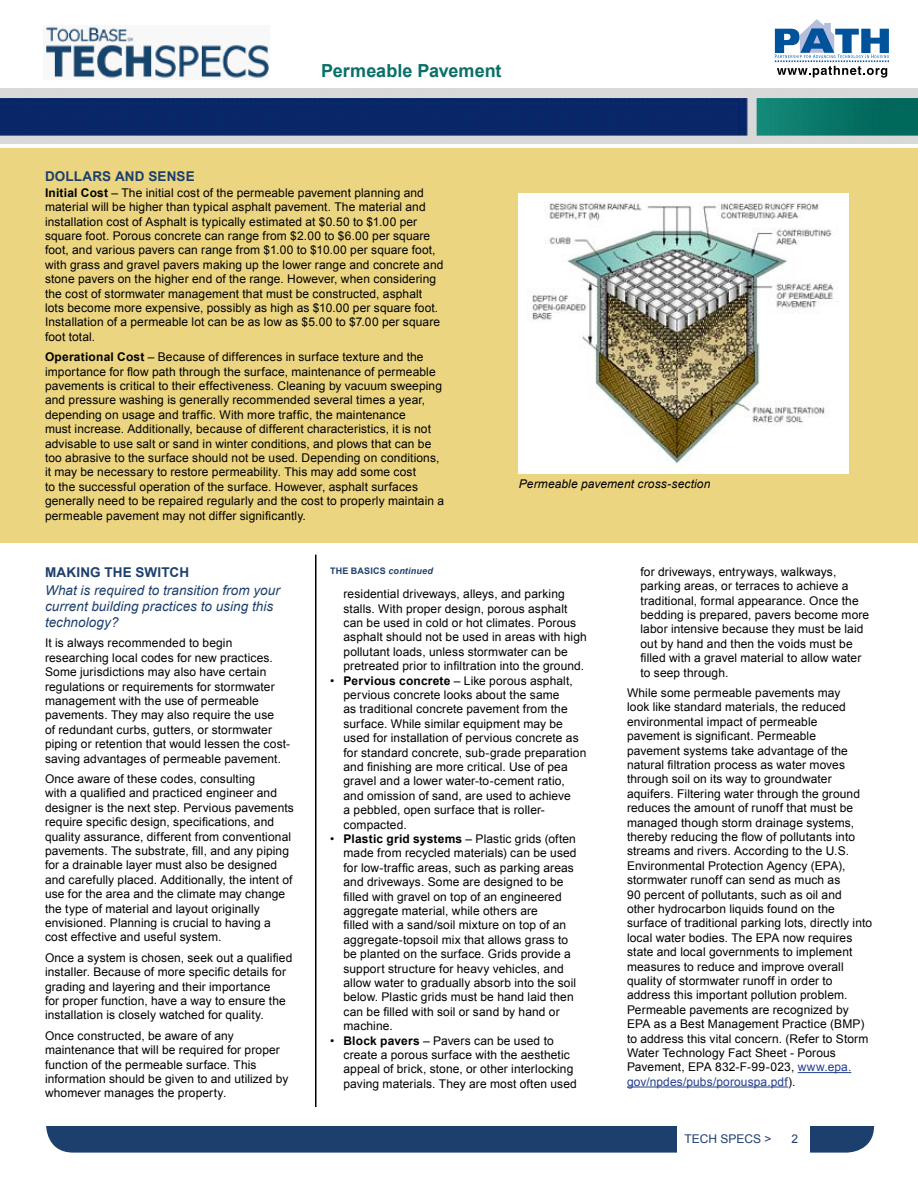
<style>
.page{position:relative;width:918px;height:1188px;background:#fff}
.page>*{position:absolute;margin:0;border:0;box-sizing:border-box;transform-origin:0 0}
.t1{font:700 18px "Arial Narrow";letter-spacing:.105em;color:#168b7a}
.t2{font:700 18px "Arial";color:#087068}
.t3{font:italic 13.5px/16.2px "Arial";letter-spacing:.005em;color:#1d3f6d}
.t4{font:700 13.5px "Arial";letter-spacing:.01em;color:#1d3f6d}
.t5{font:12px/14.4px "Arial";letter-spacing:.01em;color:#000}
.t6{font:italic 12px "Arial";letter-spacing:.01em;color:#000}
.t7{font:12px "Arial";color:#1d3f6d}
.t8{font:700 9px "Arial";letter-spacing:.025em;color:#1d3f6d}
.s1{font-weight:700}
.s2{font-style:italic}
.s3{color:#24408f}
</style>
<div class="page">
<img style="left:0;top:89px;width:918px;height:55px">
<img style="left:46px;top:27px;width:223px;height:51px">
<div style="left:46px;top:1080px;width:828px;height:73px;background:#1d3f6d;border-radius:27px"></div>
<div style="left:29px;top:1076px;width:862px;height:50px;background:#fff"></div>
<div style="left:677px;top:1110px;width:132px;height:51px;background:#fff"></div>
<svg style="left:774px;top:19px;width:116px;height:59px"></svg>
<div style="left:0;top:148px;width:918px;height:395px;background:#ebd580"></div>
<hr style="left:315px;top:555px;width:1px;height:552px;background:#000">
<hr style="left:798px;top:1072px;width:53px;height:1px;background:#24408f">
<hr style="left:627px;top:1087px;width:161px;height:1px;background:#24408f">
<img style="left:519px;top:193px;width:330px;height:280px">
<h1 class="t2" style="left:321px;top:59px;width:182px">Permeable Pavement</h1>
<h1 class="t1" style="left:324px;top:58px;width:203px">Tankless Water H a ers</h1>
<p class="t4" style="left:45px;top:167px;width:151px">DOLLARS AND SENSE</p>
<p class="t5" style="left:45px;top:185px;width:400px"><span class="s1">Initial Cost</span> – The initial cost of the permeable pavement planning and material will be higher than typical asphalt pavement. The material and installation cost of Asphalt is typically estimated at $0.50 to $1 .00 per square foot. Porous concrete can range from $2.00 to $6.00 per square foot, and various pavers can range from $1.00 to $10.00 per square foot, with grass and gravel pavers making up the lower range and concrete and stone pavers on the higher end of the range. However, when considering the cost of stormwater management that must be constructed, asphalt lots become more expensive, possibly as high as $10.00 per square foot.<br>Installation of a permeable lot can be as low as $5.00 to $7.00 per square foot total.</p>
<p class="t5" style="left:45px;top:350px;width:401px"><span class="s1">Operational Cost</span> – Because of differences in surface texture and the importance for flow path through the surface, maintenance of permeable pavements is critical to their effectiveness. Cleaning by vacuum sweeping and pressure washing is generally recommended several times a year, depending on usage and traffic. With more traffic, the maintenance<br>must increase. Additionally, because of different characteristics, it is not advisable to use salt or sand in winter conditions, and plows that can be too abrasive to the surface should not be used. Depending on conditions, it may be necessary to restore permeability. This may add some cost<br>to the successful operation of the surface. However, asphalt surfaces generally need to be repaired regularly and the cost to properly maintain a permeable pavement may not differ significantly<span class="s2">.</span></p>
<p class="t6" style="left:519px;top:476px;width:193px">Permeable pavement cross-section</p>
<p class="t4" style="left:45px;top:563px;width:146px">MAKING THE SWITCH</p>
<p class="t8" style="left:330px;top:564px;width:104px">THE BASICS <span class="s2">continued</span></p>
<p class="t3" style="left:45px;top:582px;width:236px">What is required to transition from your current building practices to using this technology?</p>
<p class="t5" style="left:45px;top:636px;width:247px">It is always recommended to begin researching local codes for new practices.<br>Some jurisdictions may also have certain regulations or requirements for stormwater management with the use of permeable pavements. They may also require the use<br>of redundant curbs, gutters, or stormwater piping or retention that would lessen the cost&shy;saving advantages of permeable pavement.</p>
<p class="t5" style="left:45px;top:772px;width:250px">Once aware of these codes, consulting<br>with a qualified and practiced engineer and designer is the next step. Pervious pavements require specific design, specifications, and quality assurance, different from conventional pavements. The substrate, fill, and any piping for a drainable layer must also be designed and carefully placed. Additionally, the intent of use for the area and the climate may change the type of material and layout originally envisioned. Planning is crucial to having a cost effective and useful system.</p>
<p class="t5" style="left:45px;top:950px;width:249px">Once a system is chosen, seek out a qualified installer. Because of more specific details for grading and layering and their importance<br>for proper function, have a way to ensure the installation is closely watched for quality.</p>
<p class="t5" style="left:45px;top:1028px;width:245px">Once constructed, be aware of any maintenance that will be required for proper function of the permeable surface. This information should be given to and utilized by whomever manages the property.</p>
<p class="t5" style="left:344px;top:587px;width:245px">residential driveways, alleys, and parking stalls. With proper design, porous asphalt can be used in cold or hot climates. Porous asphalt should not be used in areas with high pollutant loads, unless stormwater can be pretreated prior to infiltration into the ground.</p>
<p class="t5" style="left:344px;top:673px;width:244px;text-indent:-14px">• <span class="s1">Pervious concrete</span> – Like porous asphalt, pervious concrete looks about the same<br>as traditional concrete pavement from the surface. While similar equipment may be used for installation of pervious concrete as for standard concrete, sub-grade preparation and finishing are more critical. Use of pea gravel and a lower water-to-cement ratio, and omission of sand, are used to achieve<br>a pebbled, open surface that is roller&shy;compacted.</p>
<p class="t5" style="left:344px;top:832px;width:235px;text-indent:-14px">• <span class="s1">Plastic grid systems</span> – Plastic grids (often made from recycled materials) can be used for low-traffic areas, such as parking areas and driveways. Some are designed to be filled with gravel on top of an engineered aggregate material, while others are<br>filled with a sand/soil mixture on top of an aggregate-topsoil mix that allows grass to be planted on the surface. Grids provide a support structure for heavy vehicles, and allow water to gradually absorb into the soil below. Plastic grids must be hand laid then can be filled with soil or sand by hand or machine.</p>
<p class="t5" style="left:344px;top:1033px;width:235px;text-indent:-14px">• <span class="s1">Block pavers</span> – Pavers can be used to create a porous surface with the aesthetic appeal of brick, stone, or other interlocking paving materials. They are most often used</p>
<p class="t5" style="left:640px;top:564px;width:230px">for driveways, entryways, walkways, parking areas, or terraces to achieve a traditional, formal appearance. Once the bedding is prepared, pavers become more labor intensive because they must be laid out by hand and then the voids must be filled with a gravel material to allow water to seep through.</p>
<p class="t5" style="left:627px;top:686px;width:247px">While some permeable pavements may<br>look like standard materials, the reduced environmental impact of permeable pavement is significant. Permeable pavement systems take advantage of the natural filtration process as water moves through soil on its way to groundwater aquifers. Filtering water through the ground reduces the amount of runoff that must be managed though storm drainage systems, thereby reducing the flow of pollutants into streams and rivers. According to the U.S.<br>Environmental Protection Agency (EPA), stormwater runoff can send as much as<br>90 percent of pollutants, such as oil and other hydrocarbon liquids found on the surface of traditional parking lots, directly into local water bodies. The EPA now requires state and local governments to implement measures to reduce and improve overall quality of stormwater runoff in order to address this important pollution problem.<br>Permeable pavements are recognized by EPA as a Best Management Practice (BMP) to address this vital concern. (Refer to Storm Water Technology Fact Sheet - Porous Pavement, EPA 832-F-99-023, <span class="s3">www.epa. gov/npdes/pubs/porouspa.pdf</span>).</p>
<p class="t7" style="left:684px;top:1131px;width:89px">TECH SPECS &gt;</p>
</div>
